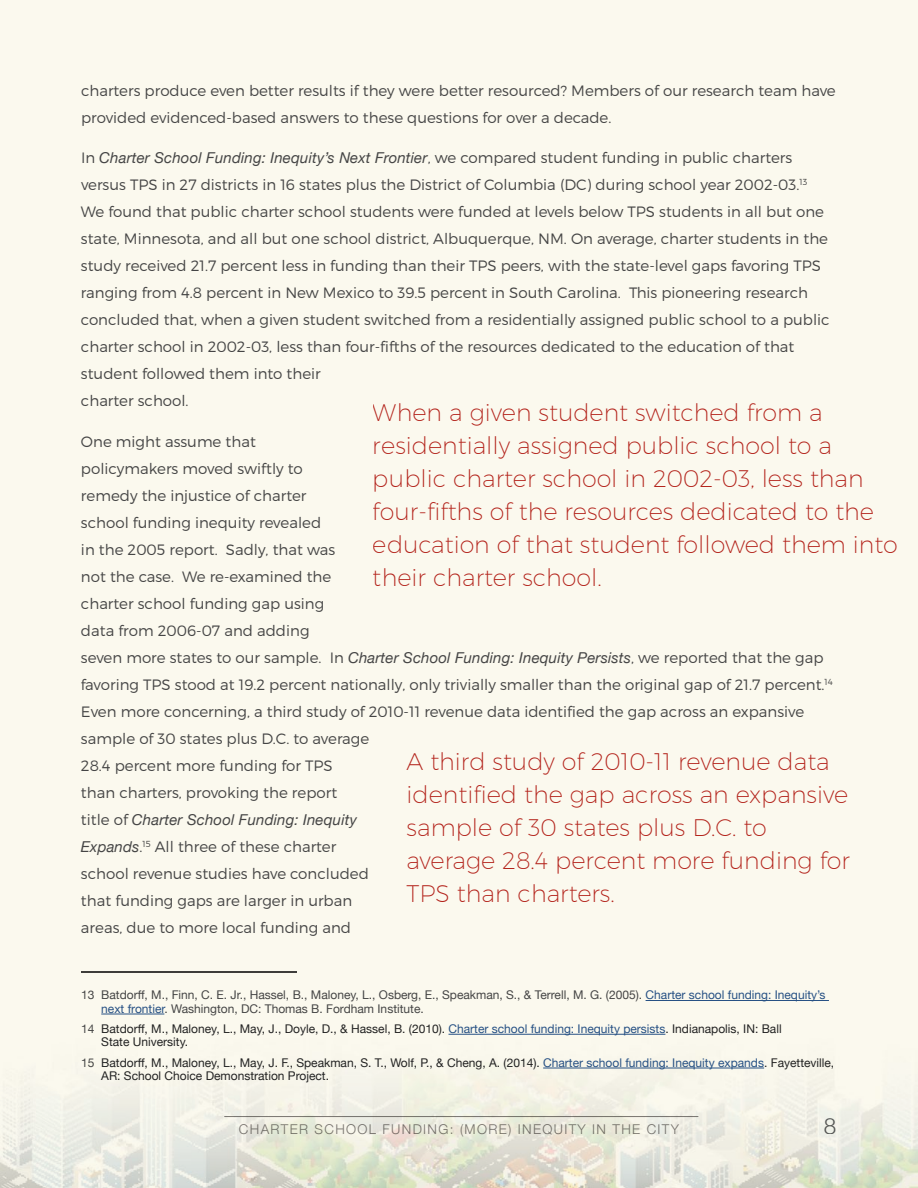
<style>
.page{position:relative;width:918px;height:1188px;background:#fbf9ee}
.page>*{position:absolute;margin:0;border:0;box-sizing:border-box;transform-origin:0 0}
.t1{font:200 24px/33px "Montserrat";color:#b6231c}
.t2{font:300 22.5px "Helvetica Neue";color:#58595b}
.t3{font:300 15px/27px "Montserrat";color:#454545}
.t4{font:italic 15px "Helvetica Neue";letter-spacing:.01em;color:#454545}
.t5{font:300 13.5px "Helvetica Neue";letter-spacing:.1em;color:#7d7a79}
.t6{font:12px/13.5px "Helvetica Neue";color:#222}
.t7{font:12px/13.5px "Helvetica Neue";color:#454545}
.s1{font-family:"Helvetica Neue";font-weight:400;font-style:italic}
.s2{font-family:"Montserrat";font-weight:300;font-style:normal}
.s3{color:#275184}
.s4{color:#454545}
</style>
<div class="page">
<img style="left:0;top:1000px;width:918px;height:188px">
<hr style="left:224px;top:1116px;width:474px;height:1px;background:#7d7a79">
<hr style="left:81px;top:971px;width:216px;height:2px;background:#000">
<hr style="left:646px;top:1000px;width:183px;height:1px;background:#275184">
<hr style="left:101px;top:1014px;width:63px;height:1px;background:#275184">
<hr style="left:449px;top:1034px;width:216px;height:1px;background:#275184">
<hr style="left:543px;top:1068px;width:221px;height:1px;background:#275184">
<p class="t3" style="left:81px;top:76px;width:756px">charters produce even better results if they were better resourced? Members of our research team have provided evidenced-based answers to these questions for over a decade.</p>
<p class="t3" style="left:81px;top:144px;width:750px">In <span class="s1">Charter School Funding: Inequity’s Next Frontier</span>, we compared student funding in public charters versus TPS in 27 districts in 16 states plus the District of Columbia (DC) during school year 2002-03.<sup>13<br></sup>We found that public charter school students were funded at levels below TPS students in all but one state, Minnesota, and all but one school district, Albuquerque, NM. On average, charter students in the study received 21.7 percent less in funding than their TPS peers, with the state-level gaps favoring TPS ranging from 4.8 percent in New Mexico to 39.5 percent in South Carolina. This pioneering research concluded that, when a given student switched from a residentially assigned public school to a public charter school in 2002-03, less than four-fifths of the resources dedicated to the education of that student followed them into their<br>charter school.</p>
<p class="t3" style="left:81px;top:427px;width:753px">One might assume that<br>policymakers moved swiftly to<br>remedy the injustice of charter<br>school funding inequity revealed<br>in the 2005 report. Sadly, that was<br>not the case. We re-examined the<br>charter school funding gap using<br>data from 2006-07 and adding<br>seven more states to our sample. In <span class="s1">Charter School Funding: Inequity Persists</span>, we reported that the gap favoring TPS stood at 19.2 percent nationally, only trivially smaller than the original gap of 21.7 percent.<sup>14<br></sup>Even more concerning, a third study of 2010-11 revenue data identified the gap across an expansive sample of 30 states plus D.C. to average<br>28.4 percent more funding for TPS<br>than charters, provoking the report</p>
<p class="t4" style="left:81px;top:808px;width:277px"><span class="s2">title of</span> Charter School Funding: Inequity</p>
<p class="t3" style="left:81px;top:832px;width:289px"><span class="s1">Expands</span>.<sup>15</sup> All three of these charter school revenue studies have concluded that funding gaps are larger in urban areas, due to more local funding and</p>
<h1 class="t1" style="left:373px;top:395px;width:526px">When a given student switched from a residentially assigned public school to a public charter school in 2002-03, less than four-fifths of the resources dedicated to the education of that student followed them into their charter school.</h1>
<h1 class="t1" style="left:407px;top:745px;width:445px">A third study of 2010-11 revenue data identified the gap across an expansive sample of 30 states plus D.C. to average 28.4 percent more funding for<br>TPS than charters.</h1>
<p class="t7" style="left:101px;top:989px;width:726px;text-indent:-20px">13 Batdorff, M., Finn, C. E. Jr., Hassel, B., Maloney, L., Osberg, E., Speakman, S., &amp; Terrell, M. G. (2005). <span class="s3">Charter school funding: Inequity’s next frontier</span>. Washington, DC: Thomas B. Fordham Institute.</p>
<p class="t6" style="left:101px;top:1022px;width:682px;text-indent:-20px"><span class="s4">14</span> Batdorff, M., Maloney, L., May, J., Doyle, D., &amp; Hassel, B. (2010). <span class="s3">Charter school funding: Inequity persists</span>. Indianapolis, IN: Ball<br>State University.</p>
<p class="t6" style="left:101px;top:1056px;width:735px;text-indent:-20px"><span class="s4">15</span> Batdorff, M., Maloney, L., May, J. F., Speakman, S. T., Wolf, P., &amp; Cheng, A. (2014). <span class="s3">Charter school funding: Inequity expands</span>. Fayetteville,<br>AR: School Choice Demonstration Project.</p>
<p class="t5" style="left:239px;top:1118px;width:442px">CHARTER SCHOOL FUNDING: (MORE) INEQUITY IN THE CITY</p>
<h2 class="t2" style="left:824px;top:1107px;width:14px">8</h2>
</div>
